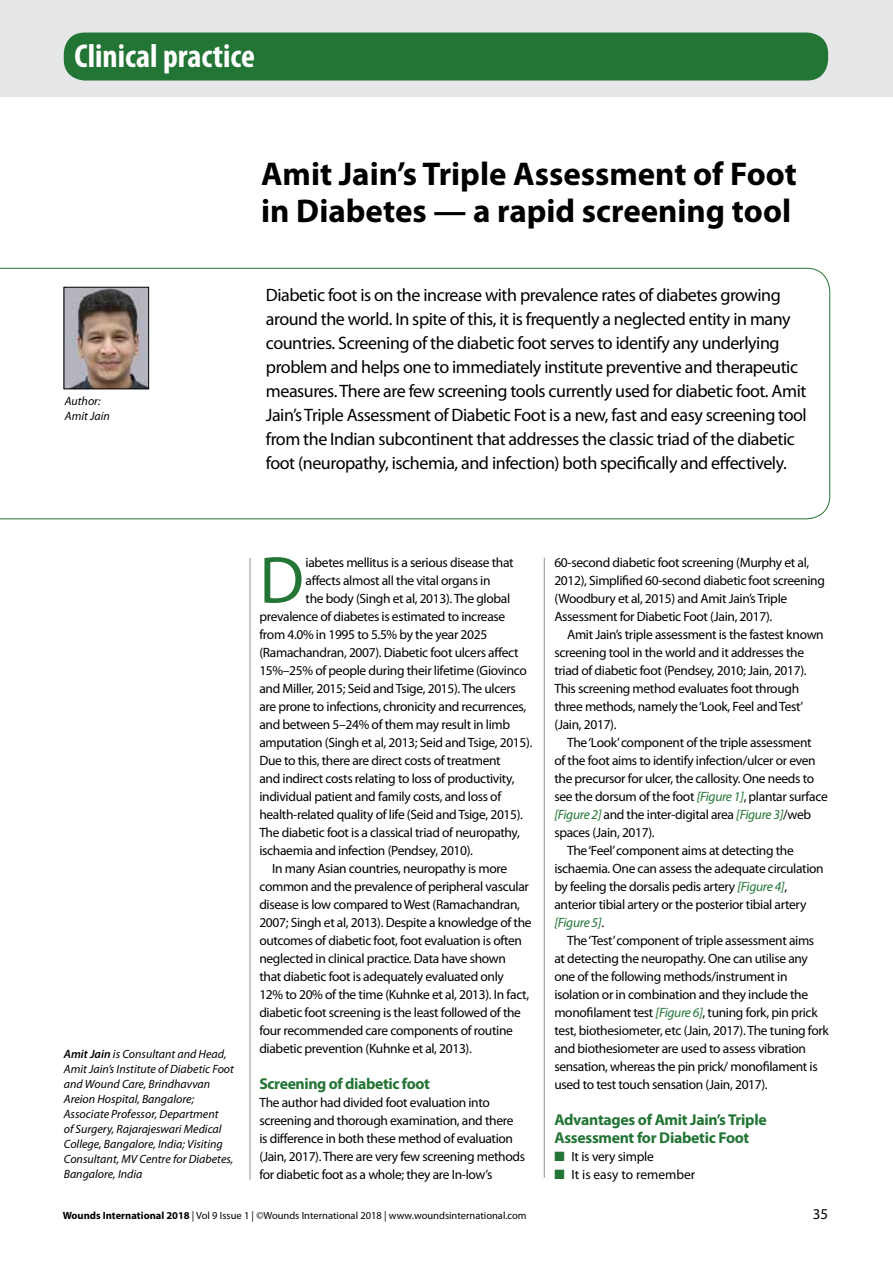
<style>
.page{position:relative;width:893px;height:1263px;background:#fff}
.page>*{position:absolute;margin:0;border:0;box-sizing:border-box;transform-origin:0 0}
.t1{font:66.9px "Myriad Pro";color:#237535}
.t2{font:700 condensed 33.15px "Myriad Pro";color:#fff}
.t3{font:700 33px/36.6px "Myriad Pro";color:#000}
.t4{font:18px/24px "Myriad Pro";letter-spacing:-.025em;color:#000}
.t5{font:700 15.75px/18px "Myriad Pro";letter-spacing:-.02em;color:#237535}
.t6{font:15px "Myriad Pro";color:#000}
.t7{font:13.5px/18px "Myriad Pro";letter-spacing:-.025em;color:#000}
.t8{font:13.5px "Myriad Pro";color:#000}
.t9{font:italic 13.5px "Myriad Pro";letter-spacing:-.025em;color:#237535}
.t10{font:italic 12px/15px "Myriad Pro";color:#000}
.t11{font:10.5px "Myriad Pro";color:#000}
.s1{font-style:italic;color:#237535}
.s2{font-style:normal;color:#000}
.s3{color:#237535}
.s4{font-weight:600}
.s5{font-weight:700}
</style>
<div class="page">
<svg style="left:0;top:268px;width:830px;height:251px"></svg>
<div style="left:0;top:0;width:893px;height:97px;background:#e6e7e8"></div>
<div style="left:64px;top:33px;width:764px;height:48px;background:#237535;border-radius:21px"></div>
<hr style="left:544px;top:558px;width:1px;height:620px;background:#939598">
<img style="left:66px;top:289px;width:81px;height:98px">
<div style="left:64px;top:287px;width:85px;height:102px;border:1px solid #000"></div>
<hr style="left:250px;top:558px;width:1px;height:622px;background:#939598">
<h2 class="t2" style="left:74px;top:35px;width:182px">Clinical practice</h2>
<p class="t10" style="left:65px;top:393px;width:47px">Author:<br>Amit Jain</p>
<h3 class="t3" style="left:261px;top:155px;width:537px">Amit Jain’s Triple Assessment of Foot in Diabetes — a rapid screening tool</h3>
<p class="t4" style="left:266px;top:282px;width:542px">Diabetic foot is on the increase with prevalence rates of diabetes growing around the world. In spite of this, it is frequently a neglected entity in many countries. Screening of the diabetic foot serves to identify any underlying problem and helps one to immediately institute preventive and therapeutic measures. There are few screening tools currently used for diabetic foot. Amit Jain’s Triple Assessment of Diabetic Foot is a new, fast and easy screening tool from the Indian subcontinent that addresses the classic triad of the diabetic foot (neuropathy, ischemia, and infection) both specifically and effectively.</p>
<p class="t7" style="left:554px;top:553px;width:272px">60-second diabetic foot screening (Murphy et al, 2012), Simplified 60-second diabetic foot screening (Woodbury et al, 2015) and Amit Jain’s Triple Assessment for Diabetic Foot (Jain, 2017).</p>
<p class="t7" style="left:554px;top:625px;width:271px;text-indent:13px">Amit Jain’s triple assessment is the fastest known screening tool in the world and it addresses the triad of diabetic foot (Pendsey, 2010; Jain, 2017).<br>This screening method evaluates foot through three methods, namely the ‘Look, Feel and Test’ (Jain, 2017).</p>
<p class="t7" style="left:567px;top:733px;width:246px">The ‘Look’ component of the triple assessment</p>
<p class="t7" style="left:554px;top:751px;width:263px">of the foot aims to identify infection/ulcer or even</p>
<p class="t7" style="left:554px;top:769px;width:261px">the precursor for ulcer, the callosity. One needs to</p>
<p class="t7" style="left:554px;top:787px;width:275px">see the dorsum of the foot <span class="s1">[Figure 1]</span>, plantar surface</p>
<p class="t7" style="left:554px;top:805px;width:258px"><span class="s1">[Figure 2]</span> and the inter-digital area <span class="s1">[Figure 3]</span>/web</p>
<p class="t7" style="left:554px;top:823px;width:102px">spaces (Jain, 2017).</p>
<p class="t7" style="left:567px;top:841px;width:228px">The ‘Feel’ component aims at detecting the</p>
<p class="t7" style="left:554px;top:859px;width:271px">ischaemia. One can assess the adequate circulation</p>
<p class="t7" style="left:554px;top:877px;width:234px">by feeling the dorsalis pedis artery <span class="s1">[Figure 4]</span>,</p>
<p class="t7" style="left:554px;top:895px;width:253px">anterior tibial artery or the posterior tibial artery</p>
<p class="t9" style="left:554px;top:914px;width:51px">[Figure 5]<span class="s2">.</span></p>
<p class="t7" style="left:567px;top:931px;width:249px">The ‘Test’ component of triple assessment aims</p>
<p class="t7" style="left:554px;top:949px;width:255px">at detecting the neuropathy. One can utilise any</p>
<p class="t7" style="left:554px;top:967px;width:235px">one of the following methods/instrument in</p>
<p class="t7" style="left:554px;top:985px;width:255px">isolation or in combination and they include the</p>
<p class="t7" style="left:554px;top:1003px;width:265px">monofilament test <span class="s1">[Figure 6]</span>, tuning fork, pin prick</p>
<p class="t7" style="left:554px;top:1021px;width:276px">test, biothesiometer, etc (Jain, 2017). The tuning fork</p>
<p class="t7" style="left:554px;top:1039px;width:253px">and biothesiometer are used to assess vibration</p>
<p class="t7" style="left:554px;top:1057px;width:265px">sensation, whereas the pin prick/ monofilament is</p>
<p class="t7" style="left:554px;top:1075px;width:215px">used to test touch sensation (Jain, 2017).</p>
<p class="t5" style="left:554px;top:1110px;width:214px">Advantages of Amit Jain’s Triple<br>Assessment for Diabetic Foot</p>
<p class="t7" style="left:554px;top:1147px;width:101px"><span class="s3">■</span> It is very simple</p>
<p class="t8" style="left:554px;top:1166px;width:142px"><span class="s3">■</span> It is easy to remember</p>
<h1 class="t1" style="left:259px;top:539px;width:46px">D</h1>
<p class="t7" style="left:306px;top:553px;width:210px">iabetes mellitus is a serious disease that</p>
<p class="t7" style="left:306px;top:571px;width:186px">affects almost all the vital organs in</p>
<p class="t7" style="left:306px;top:589px;width:206px">the body (Singh et al, 2013). The global</p>
<p class="t7" style="left:259px;top:607px;width:247px">prevalence of diabetes is estimated to increase</p>
<p class="t7" style="left:259px;top:625px;width:229px">from 4.0% in 1995 to 5.5% by the year 2025</p>
<p class="t7" style="left:259px;top:643px;width:261px">(Ramachandran, 2007). Diabetic foot ulcers affect</p>
<p class="t7" style="left:259px;top:661px;width:269px">15%–25% of people during their lifetime (Giovinco</p>
<p class="t7" style="left:259px;top:679px;width:258px">and Miller, 2015; Seid and Tsige, 2015). The ulcers</p>
<p class="t7" style="left:259px;top:697px;width:268px">are prone to infections, chronicity and recurrences,</p>
<p class="t7" style="left:259px;top:715px;width:252px">and between 5–24% of them may result in limb</p>
<p class="t7" style="left:259px;top:733px;width:275px">amputation (Singh et al, 2013; Seid and Tsige, 2015).</p>
<p class="t7" style="left:259px;top:751px;width:243px">Due to this, there are direct costs of treatment</p>
<p class="t7" style="left:259px;top:769px;width:257px">and indirect costs relating to loss of productivity,</p>
<p class="t7" style="left:259px;top:787px;width:243px">individual patient and family costs, and loss of</p>
<p class="t7" style="left:259px;top:805px;width:265px">health-related quality of life (Seid and Tsige, 2015).</p>
<p class="t7" style="left:259px;top:823px;width:262px">The diabetic foot is a classical triad of neuropathy,</p>
<p class="t7" style="left:259px;top:841px;width:215px">ischaemia and infection (Pendsey, 2010).</p>
<p class="t7" style="left:272px;top:859px;width:236px">In many Asian countries, neuropathy is more</p>
<p class="t7" style="left:259px;top:877px;width:271px">common and the prevalence of peripheral vascular</p>
<p class="t7" style="left:259px;top:895px;width:262px">disease is low compared to West (Ramachandran,</p>
<p class="t7" style="left:259px;top:913px;width:274px">2007; Singh et al, 2013). Despite a knowledge of the</p>
<p class="t7" style="left:259px;top:931px;width:264px">outcomes of diabetic foot, foot evaluation is often</p>
<p class="t7" style="left:259px;top:949px;width:248px">neglected in clinical practice. Data have shown</p>
<p class="t7" style="left:259px;top:967px;width:246px">that diabetic foot is adequately evaluated only</p>
<p class="t7" style="left:259px;top:985px;width:271px">12% to 20% of the time (Kuhnke et al, 2013). In fact,</p>
<p class="t7" style="left:259px;top:1003px;width:263px">diabetic foot screening is the least followed of the</p>
<p class="t7" style="left:259px;top:1021px;width:255px">four recommended care components of routine</p>
<p class="t7" style="left:259px;top:1039px;width:214px">diabetic prevention (Kuhnke et al, 2013).</p>
<p class="t5" style="left:259px;top:1074px;width:172px">Screening of diabetic foot</p>
<p class="t7" style="left:259px;top:1093px;width:267px">The author had divided foot evaluation into screening and thorough examination, and there<br>is difference in both these method of evaluation (Jain, 2017). There are very few screening methods for diabetic foot as a whole; they are In-low’s</p>
<p class="t10" style="left:64px;top:1046px;width:172px"><span class="s4">Amit Jain</span> is Consultant and Head,<br>Amit Jain’s Institute of Diabetic Foot and Wound Care, Brindhavvan<br>Areion Hospital, Bangalore;<br>Associate Professor, Department<br>of Surgery, Rajarajeswari Medical<br>College, Bangalore, India; Visiting<br>Consultant, MV Centre for Diabetes,<br>Bangalore, India</p>
<p class="t11" style="left:63px;top:1208px;width:465px"><span class="s5">Wounds International 2018</span> | Vol 9 Issue 1 | ©Wounds International 2018 | www.woundsinternational.com</p>
<p class="t6" style="left:813px;top:1204px;width:17px">35</p>
</div>
